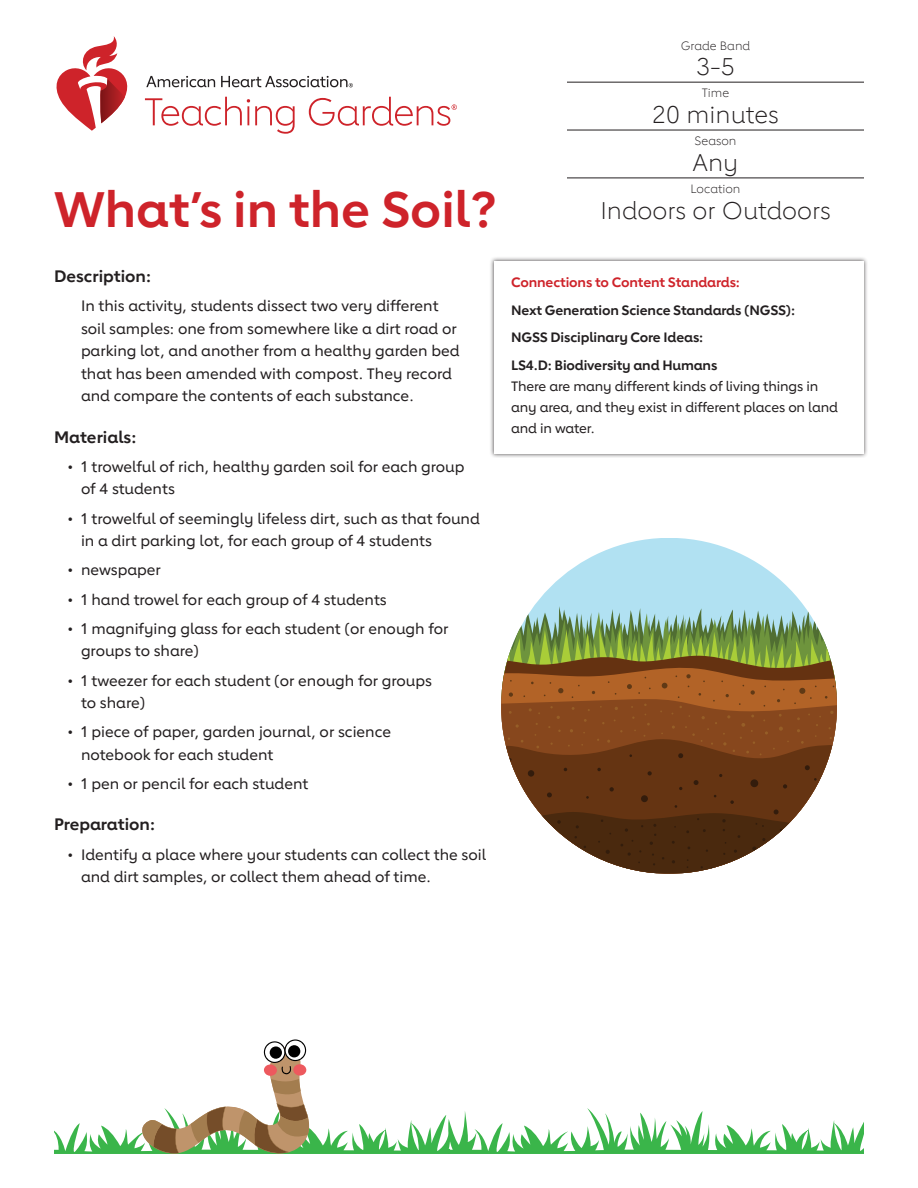
<style>
.page{position:relative;width:918px;height:1188px;background:#fff}
.page>*{position:absolute;margin:0;border:0;box-sizing:border-box;transform-origin:0 0}
._01_head_33_37___1875___H1{font:700 49.5px "Lub Dub";color:#ce232a}
._08_legend_sm_type___P{font:300 24px "Lub Dub";color:#231f20}
._03_sub-sub_11_14___125__0625___P{font:700 16.5px "Lub Dub";color:#231f20}
._05_bullets___P{font:500 15px/22.5px "Lub Dub";color:#231f20}
._04_body_10_15___P{font:500 15px/22.5px "Lub Dub";color:#231f20}
._13_Connections_med_9_14___P{font:500 13.5px/21px "Lub Dub";letter-spacing:-.01em;color:#231f20}
._12_Connections_bold_9_14___P{font:700 13.5px "Lub Dub";letter-spacing:-.01em;color:#231f20}
._11_Connections_head_9_14___P{font:700 13.5px "Lub Dub";letter-spacing:-.01em;color:#ce232a}
._12b_Connections_bold_9_14_no___after___P{font:700 13.5px "Lub Dub";letter-spacing:-.01em;color:#231f20}
._08_legend_sm_type___P-2{font:300 12px "Lub Dub";color:#231f20}
</style>
<div class="page">
<hr style="left:567px;top:82px;width:297px;height:1px;background:#231f20">
<hr style="left:567px;top:130px;width:297px;height:1px;background:#231f20">
<hr style="left:567px;top:178px;width:297px;height:1px;background:#231f20">
<div style="left:490px;top:256px;width:379px;height:202px;background:#231f20;opacity:.75"></div>
<div style="left:494px;top:261px;width:370px;height:193px;background:#fff"></div>
<div style="left:501px;top:538px;width:336px;height:336px;background:#b1e1f2;border-radius:166px"></div>
<svg style="left:501px;top:606px;width:336px;height:268px"></svg>
<svg style="left:54px;top:1039px;width:810px;height:115px"></svg>
<svg style="left:288px;top:1045px;width:13px;height:13px"></svg>
<svg style="left:56px;top:36px;width:72px;height:95px"></svg>
<svg style="left:146px;top:76px;width:69px;height:11px"></svg>
<svg style="left:221px;top:76px;width:132px;height:11px"></svg>
<svg style="left:145px;top:97px;width:150px;height:37px"></svg>
<svg style="left:309px;top:97px;width:148px;height:29px"></svg>
<h1 class="_01_head_33_37___1875___H1" style="left:54px;top:180px;width:444px">What’s in the Soil?</h1>
<p class="_08_legend_sm_type___P-2" style="left:681px;top:38px;width:71px">Grade Band</p>
<p class="_08_legend_sm_type___P" style="left:696px;top:53px;width:40px">3-5</p>
<p class="_08_legend_sm_type___P-2" style="left:702px;top:86px;width:29px">Time</p>
<p class="_08_legend_sm_type___P" style="left:652px;top:100px;width:128px">20 minutes</p>
<p class="_08_legend_sm_type___P-2" style="left:695px;top:134px;width:43px">Season</p>
<p class="_08_legend_sm_type___P" style="left:693px;top:148px;width:47px">Any</p>
<p class="_08_legend_sm_type___P-2" style="left:690px;top:182px;width:52px">Location</p>
<p class="_08_legend_sm_type___P" style="left:600px;top:196px;width:232px">Indoors or Outdoors</p>
<p class="_03_sub-sub_11_14___125__0625___P" style="left:54px;top:266px;width:99px">Description:</p>
<p class="_04_body_10_15___P" style="left:81px;top:295px;width:380px">In this activity, students dissect two very different soil samples: one from somewhere like a dirt road or parking lot, and another from a healthy garden bed that has been amended with compost. They record and compare the contents of each substance.</p>
<p class="_03_sub-sub_11_14___125__0625___P" style="left:54px;top:427px;width:84px">Materials:</p>
<p class="_05_bullets___P" style="left:81px;top:455px;width:385px;text-indent:-14px">• 1 trowelful of rich, healthy garden soil for each group of 4 students</p>
<p class="_05_bullets___P" style="left:81px;top:507px;width:400px;text-indent:-14px">• 1 trowelful of seemingly lifeless dirt, such as that found in a dirt parking lot, for each group of 4 students</p>
<p class="_05_bullets___P" style="left:68px;top:559px;width:95px">• newspaper</p>
<p class="_05_bullets___P" style="left:68px;top:588px;width:321px">• 1 hand trowel for each group of 4 students</p>
<p class="_05_bullets___P" style="left:81px;top:617px;width:369px;text-indent:-14px">• 1 magnifying glass for each student (or enough for groups to share)</p>
<p class="_05_bullets___P" style="left:81px;top:669px;width:353px;text-indent:-14px">• 1 tweezer for each student (or enough for groups to share)</p>
<p class="_05_bullets___P" style="left:81px;top:721px;width:312px;text-indent:-14px">• 1 piece of paper, garden journal, or science notebook for each student</p>
<p class="_05_bullets___P" style="left:68px;top:772px;width:242px">• 1 pen or pencil for each student</p>
<p class="_03_sub-sub_11_14___125__0625___P" style="left:54px;top:815px;width:103px">Preparation:</p>
<p class="_05_bullets___P" style="left:81px;top:843px;width:407px;text-indent:-14px">• Identify a place where your students can collect the soil and dirt samples, or collect them ahead of time.</p>
<p class="_11_Connections_head_9_14___P" style="left:511px;top:274px;width:230px">Connections to Content Standards:</p>
<p class="_12_Connections_bold_9_14___P" style="left:511px;top:302px;width:286px">Next Generation Science Standards (NGSS):</p>
<p class="_12_Connections_bold_9_14___P" style="left:511px;top:329px;width:194px">NGSS Disciplinary Core Ideas:</p>
<p class="_12b_Connections_bold_9_14_no___after___P" style="left:511px;top:357px;width:208px">LS4.D: Biodiversity and Humans</p>
<p class="_13_Connections_med_9_14___P" style="left:511px;top:376px;width:328px">There are many different kinds of living things in any area, and they exist in different places on land and in water.</p>
</div>
